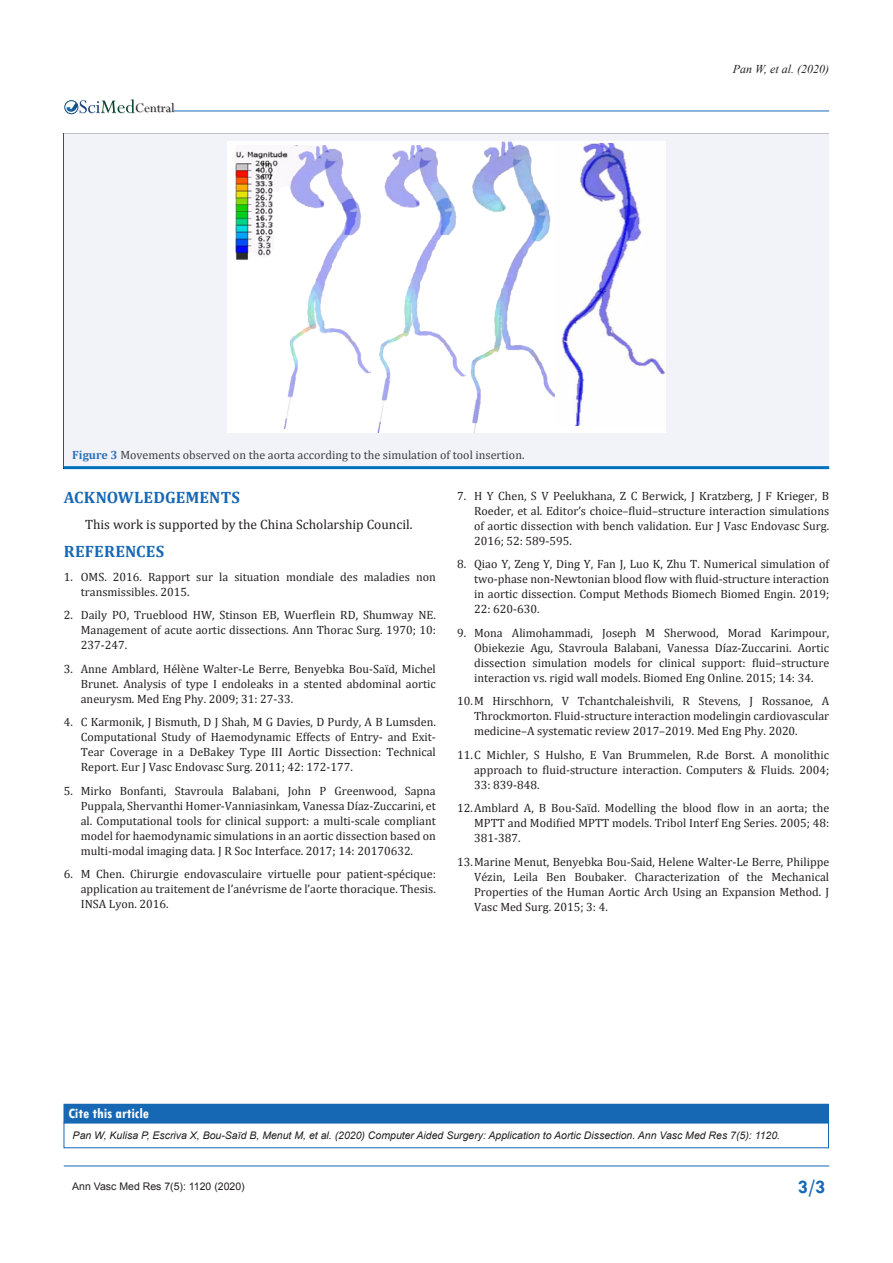
<style>
.page{position:relative;width:893px;height:1263px;background:#fff}
.page>*{position:absolute;margin:0;border:0;box-sizing:border-box;transform-origin:0 0}
.t1{font:700 19.5px "Tw Cen";color:#1768b4}
.t2{font:700 16.5px "Cambria";letter-spacing:.01em;color:#1768b4}
.t3{font:700 condensed 15px "Tw Cen";color:#fff}
.t4{font:14.55px "Perpetua";color:#211e1e}
.t5{font:13.5px "Cambria";color:#231f20}
.t6{font:12px/15px "Cambria";color:#231f20;text-align:justify}
.t7{font:12px "Cambria";color:#3e3e3f}
.t8{font:italic 12px "Times New Roman";color:#231f20}
.t9{font:italic 10.5px "Arial";color:#231f20}
.t10{font:10.5px "Arial";color:#231f20}
.s1{font-weight:700;color:#2a71b8}
</style>
<div class="page">
<img style="left:79px;top:103px;width:96px;height:11px">
<div style="left:64px;top:100px;width:14px;height:14px;border:1px solid #074d7c;border-radius:50%"></div>
<svg style="left:66px;top:99px;width:69px;height:14px"></svg>
<hr style="left:64px;top:1166px;width:765px;height:1px;background:#1768b4">
<hr style="left:174px;top:111px;width:655px;height:1px;background:#1768b4">
<svg style="left:64px;top:1123px;width:765px;height:25px"></svg>
<div style="left:64px;top:1104px;width:764px;height:19px;background:#1768b4"></div>
<div style="left:64px;top:133px;width:765px;height:333px;background:#f1f3f9"></div>
<hr style="left:64px;top:466px;width:765px;height:3px;background:#0072bc">
<img style="left:227px;top:145px;width:143px;height:283px">
<img style="left:369px;top:146px;width:97px;height:287px">
<img style="left:463px;top:142px;width:96px;height:290px">
<img style="left:555px;top:143px;width:110px;height:283px">
<p class="t4" style="left:135px;top:99px;width:41px">Central</p>
<p class="t8" style="left:733px;top:61px;width:98px">Pan W, et al. (2020)</p>
<p class="t7" style="left:72px;top:448px;width:454px"><span class="s1">Figure 3</span> Movements observed on the aorta according to the simulation of tool insertion.</p>
<p class="t2" style="left:64px;top:486px;width:178px">ACKNOWLEDGEMENTS</p>
<p class="t5" style="left:85px;top:516px;width:329px">This work is supported by the China Scholarship Council.</p>
<p class="t2" style="left:64px;top:540px;width:102px">REFERENCES</p>
<p class="t6" style="left:81px;top:569px;width:357px;text-indent:-17px">1. OMS. 2016. Rapport sur la situation mondiale des maladies non transmissibles. 2015.</p>
<p class="t6" style="left:81px;top:607px;width:357px;text-indent:-17px">2. Daily PO, Trueblood HW, Stinson EB, Wuerflein RD, Shumway NE.<br>Management of acute aortic dissections. Ann Thorac Surg. 1970; 10:<br>237-247.</p>
<p class="t6" style="left:81px;top:661px;width:357px;text-indent:-17px">3. Anne Amblard, Hélène Walter-Le Berre, Benyebka Bou-Saïd, Michel Brunet. Analysis of type I endoleaks in a stented abdominal aortic aneurysm. Med Eng Phy. 2009; 31: 27-33.</p>
<p class="t6" style="left:81px;top:714px;width:357px;text-indent:-17px">4. C Karmonik, J Bismuth, D J Shah, M G Davies, D Purdy, A B Lumsden.<br>Computational Study of Haemodynamic Effects of Entry- and Exit-Tear Coverage in a DeBakey Type III Aortic Dissection: Technical Report. Eur J Vasc Endovasc Surg. 2011; 42: 172-177.</p>
<p class="t6" style="left:81px;top:783px;width:357px;text-indent:-17px">5. Mirko Bonfanti, Stavroula Balabani, John P Greenwood, Sapna Puppala, Shervanthi Homer-Vanniasinkam, Vanessa Díaz-Zuccarini, et al. Computational tools for clinical support: a multi-scale compliant model for haemodynamic simulations in an aortic dissection based on multi-modal imaging data. J R Soc Interface. 2017; 14: 20170632.</p>
<p class="t6" style="left:81px;top:866px;width:357px;text-indent:-17px">6. M Chen. Chirurgie endovasculaire virtuelle pour patient-spécique: application au traitement de l’anévrisme de l’aorte thoracique. Thesis.<br>INSA Lyon. 2016.</p>
<p class="t6" style="left:474px;top:488px;width:357px;text-indent:-17px">7. H Y Chen, S V Peelukhana, Z C Berwick, J Kratzberg, J F Krieger, B Roeder, et al. Editor’s choice–fluid–structure interaction simulations of aortic dissection with bench validation. Eur J Vasc Endovasc Surg.<br>2016; 52: 589-595.</p>
<p class="t6" style="left:474px;top:557px;width:357px;text-indent:-17px">8. Qiao Y, Zeng Y, Ding Y, Fan J, Luo K, Zhu T. Numerical simulation of two-phase non-Newtonian blood flow with fluid-structure interaction in aortic dissection. Comput Methods Biomech Biomed Engin. 2019; 22: 620-630.</p>
<p class="t6" style="left:474px;top:625px;width:357px;text-indent:-17px">9. Mona Alimohammadi, Joseph M Sherwood, Morad Karimpour, Obiekezie Agu, Stavroula Balabani, Vanessa Díaz-Zuccarini. Aortic dissection simulation models for clinical support: fluid–structure interaction vs. rigid wall models. Biomed Eng Online. 2015; 14: 34.</p>
<p class="t6" style="left:474px;top:694px;width:357px;text-indent:-17px">10.M Hirschhorn, V Tchantchaleishvili, R Stevens, J Rossanoe, A Throckmorton. Fluid-structure interaction modelingin cardiovascular medicine–A systematic review 2017–2019. Med Eng Phy. 2020.</p>
<p class="t6" style="left:474px;top:747px;width:357px;text-indent:-17px">11.C Michler, S Hulsho, E Van Brummelen, R.de Borst. A monolithic approach to fluid-structure interaction. Computers &amp; Fluids. 2004; 33: 839-848.</p>
<p class="t6" style="left:474px;top:801px;width:357px;text-indent:-17px">12.Amblard A, B Bou-Saïd. Modelling the blood flow in an aorta; the MPTT and Modified MPTT models. Tribol Interf Eng Series. 2005; 48:<br>381-387.</p>
<p class="t6" style="left:474px;top:854px;width:357px;text-indent:-17px">13.Marine Menut, Benyebka Bou-Said, Helene Walter-Le Berre, Philippe Vézin, Leila Ben Boubaker. Characterization of the Mechanical Properties of the Human Aortic Arch Using an Expansion Method. J Vasc Med Surg. 2015; 3: 4.</p>
<p class="t3" style="left:68px;top:1105px;width:82px">Cite this article</p>
<p class="t9" style="left:73px;top:1128px;width:709px">Pan W, Kulisa P, Escriva X, Bou-Saïd B, Menut M, et al. (2020) Computer Aided Surgery: Application to Aortic Dissection. Ann Vasc Med Res 7(5): 1120.</p>
<p class="t10" style="left:72px;top:1179px;width:174px">Ann Vasc Med Res 7(5): 1120 (2020)</p>
<h1 class="t1" style="left:798px;top:1175px;width:29px">3/3</h1>
</div>
